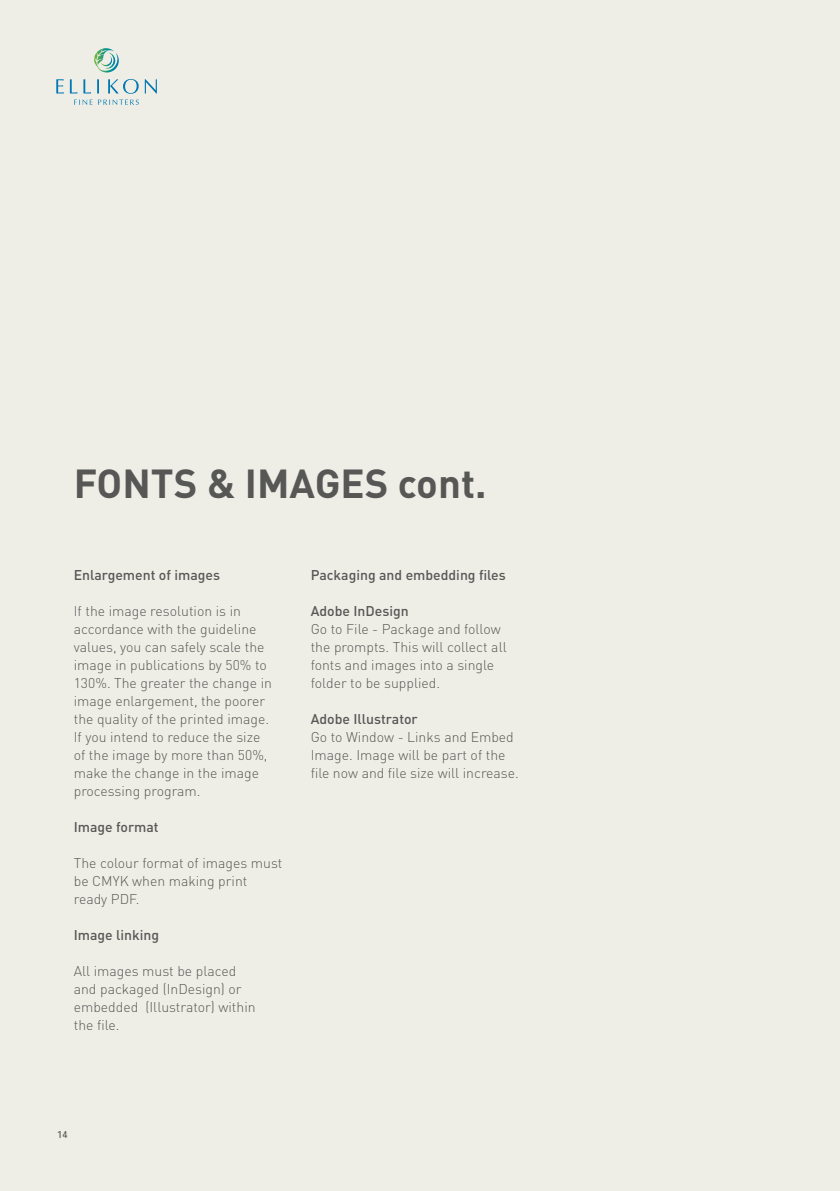
<style>
.page{position:relative;width:840px;height:1191px;background:#fff}
.page>*{position:absolute;margin:0;border:0;box-sizing:border-box;transform-origin:0 0}
.t1{font:700 40px "DIN";color:#575756}
.t2{font:300 14px/18px "DIN";color:#575756}
.t3{font:500 14px "DIN";color:#575756}
.t4{font:10px "Univers";color:#575756}
</style>
<div class="page">
<div style="left:0;top:0;width:839px;height:1191px;background:#efeee6"></div>
<svg style="left:56px;top:79px;width:8px;height:14px"></svg>
<svg style="left:145px;top:79px;width:12px;height:15px"></svg>
<svg style="left:70px;top:79px;width:69px;height:26px"></svg>
<svg style="left:94px;top:48px;width:25px;height:24px"></svg>
<h1 class="t1" style="left:74px;top:458px;width:414px">FONTS &amp; IMAGES cont.</h1>
<p class="t3" style="left:74px;top:566px;width:148px">Enlargement of images</p>
<p class="t2" style="left:74px;top:602px;width:200px">If the image resolution is in accordance with the guideline values, you can safely scale the image in publications by 50% to<br>130%. The greater the change in image enlargement, the poorer the quality of the printed image.<br>If you intend to reduce the size of the image by more than 50%, make the change in the image processing program.</p>
<p class="t3" style="left:74px;top:818px;width:86px">Image format</p>
<p class="t2" style="left:74px;top:854px;width:210px">The colour format of images must be CMYK when making print ready PDF.</p>
<p class="t3" style="left:74px;top:926px;width:87px">Image linking</p>
<p class="t2" style="left:74px;top:962px;width:183px">All images must be placed and packaged (InDesign) or embedded (Illustrator) within the file.</p>
<p class="t3" style="left:310px;top:566px;width:196px">Packaging and embedding files</p>
<p class="t3" style="left:310px;top:602px;width:99px">Adobe InDesign</p>
<p class="t2" style="left:310px;top:620px;width:197px">Go to File - Package and follow the prompts. This will collect all fonts and images into a single folder to be supplied.</p>
<p class="t3" style="left:310px;top:710px;width:108px">Adobe Illustrator</p>
<p class="t2" style="left:310px;top:728px;width:209px">Go to Window - Links and Embed<br>Image. Image will be part of the file now and file size will increase.</p>
<p class="t4" style="left:57px;top:1128px;width:13px">14</p>
</div>
